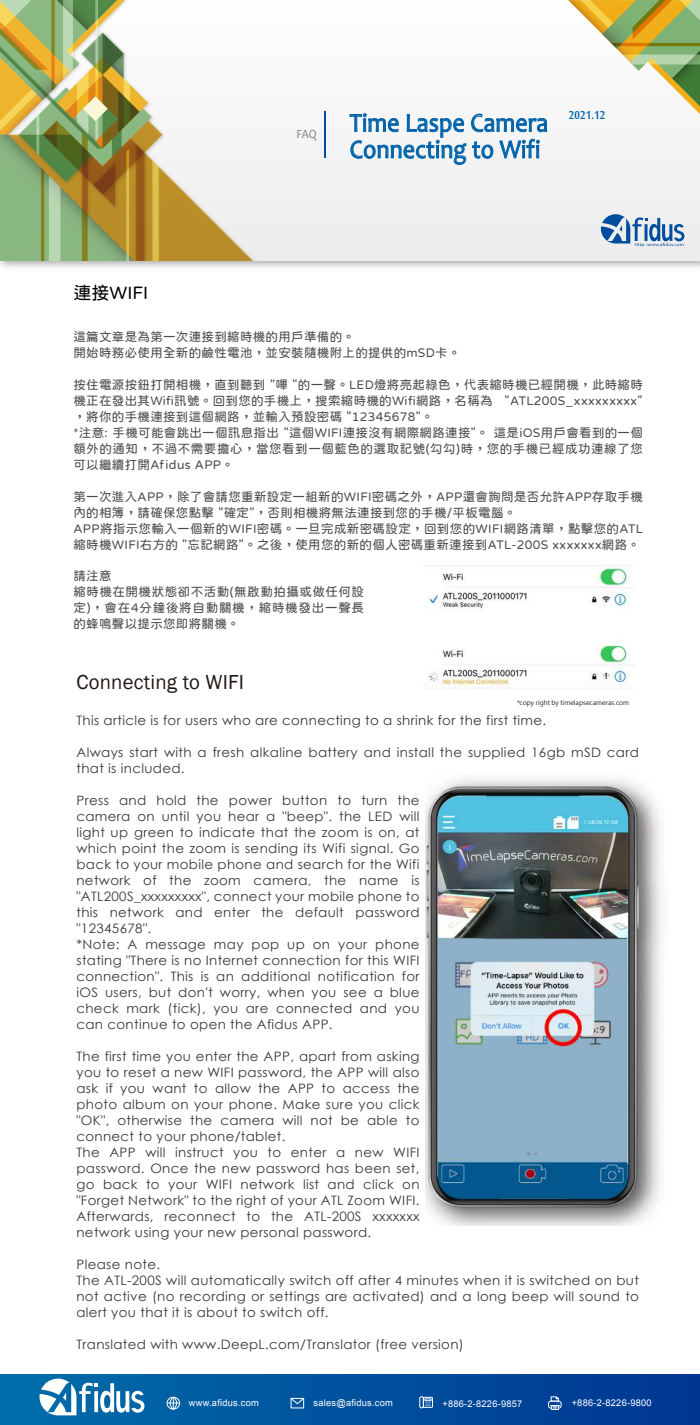
<style>
.page{position:relative;width:700px;height:1425px;background:#fff}
.page>*{position:absolute;margin:0;border:0;box-sizing:border-box;transform-origin:0 0}
.t1{font:26.4px/26.4px "Candara";letter-spacing:.01em;color:#0063aa;text-align:right;scale:.9 1}
.t2{font:20.8px "Franklin Gothic";letter-spacing:.01em;color:#231815}
.t3{font:18.1px "jf openhuninn 1.0";color:#000}
.t4{font:17.6px "Mool Boran";letter-spacing:.01em;color:#0063aa;scale:.9 1}
.t5{font:13px/16px "Century Gothic";letter-spacing:.025em;color:#373838}
.t6{font:12.5px/16px "jf openhuninn 1.0";letter-spacing:.025em;color:#4c4c4c}
.t7{font:12.5px/16px "jf openhuninn 1.0";letter-spacing:.045em;color:#4c4c4c}
.t8{font:9.3px "Arial";letter-spacing:.025em;color:#fff}
.t9{font:6.4px "Microsoft Jheng Hei UI Regular";color:#231815}
</style>
<div class="page">
<div style="left:0;top:0;width:700px;height:261px;background:#f4f4f4"></div>
<svg style="left:601px;top:214px;width:83px;height:33px"></svg>
<svg style="left:0;top:0;width:253px;height:261px"></svg>
<svg style="left:568px;top:0;width:132px;height:114px"></svg>
<svg style="left:349px;top:113px;width:198px;height:52px"></svg>
<hr style="left:324px;top:112px;width:1px;height:46px;background:#004da0">
<div style="left:0;top:1374px;width:700px;height:51px;background:linear-gradient(to right,#016faa,#003691)"></div>
<svg style="left:40px;top:1379px;width:104px;height:36px"></svg>
<div style="left:167px;top:1397px;width:13px;height:12px;border:1px solid #fff;border-radius:50%"></div>
<svg style="left:167px;top:1397px;width:12px;height:13px"></svg>
<svg style="left:290px;top:1397px;width:14px;height:8px"></svg>
<svg style="left:423px;top:1397px;width:10px;height:11px"></svg>
<div style="left:419px;top:1396px;width:5px;height:12px;border:1px solid #fff;border-radius:2px"></div>
<div style="left:551px;top:1405px;width:8px;height:5px;border:1px solid #fff"></div>
<svg style="left:548px;top:1396px;width:14px;height:13px"></svg>
<img style="left:424px;top:564px;width:210px;height:125px">
<img style="left:426px;top:778px;width:236px;height:448px">
<h3 class="t3" style="left:73px;top:281px;width:76px">連接WIFI</h3>
<h1 class="t1" style="left:296px;top:109px;width:281px"><sub>FAQ</sub> Time Laspe Camera<br>Connecting to Wifi</h1>
<h3 class="t4" style="left:569px;top:103px;width:42px">2021.12</h3>
<p class="t6" style="left:73px;top:329px;width:389px">這篇文章是為第一次連接到縮時機的用戶準備的。<br>開始時務必使用全新的鹼性電池，並安裝隨機附上的提供的mSD卡。</p>
<p class="t6" style="left:73px;top:377px;width:571px">按住電源按鈕打開相機，直到聽到 "嗶 "的一聲。LED燈將亮起綠色，代表縮時機已經開機，此時縮時機正在發出其Wifi訊號。回到您的手機上，搜索縮時機的Wifi網路，名稱為 "ATL200S_xxxxxxxxx"，將你的手機連接到這個網路，並輸入預設密碼 "12345678"。<br>*注意: 手機可能會跳出一個訊息指出 "這個WIFI連接沒有網際網路連接"。 這是iOS用戶會看到的一個額外的通知，不過不需要擔心，當您看到一個藍色的選取記號(勾勾)時，您的手機已經成功連線了您可以繼續打開Afidus APP。</p>
<p class="t6" style="left:73px;top:489px;width:571px">第一次進入APP，除了會請您重新設定一組新的WIFI密碼之外，APP還會詢問是否允許APP存取手機內的相簿，請確保您點擊 "確定"，否則相機將無法連接到您的手機/平板電腦。<br>APP將指示您輸入一個新的WIFI密碼。一旦完成新密碼設定，回到您的WIFI網路清單，點擊您的ATL縮時機WIFI右方的 "忘記網路"。之後，使用您的新的個人密碼重新連接到ATL-200S xxxxxxx網路。</p>
<p class="t7" style="left:73px;top:567px;width:292px">請注意<br>縮時機在開機狀態卻不活動(無啟動拍攝或做任何設定)，會在4分鐘後將自動關機，縮時機發出一聲長的蜂鳴聲以提示您即將關機。</p>
<h2 class="t2" style="left:76px;top:669px;width:169px">Connecting to WIFI</h2>
<p class="t5" style="left:76px;top:712px;width:471px">This article is for users who are connecting to a shrink for the first time.</p>
<p class="t5" style="left:76px;top:744px;width:564px">Always start with a fresh alkaline battery and install the supplied 16gb mSD card that is included.</p>
<p class="t5" style="left:76px;top:792px;width:345px">Press and hold the power button to turn the camera on until you hear a "beep". the LED will light up green to indicate that the zoom is on, at which point the zoom is sending its Wifi signal. Go back to your mobile phone and search for the Wifi network of the zoom camera, the name is "ATL200S_xxxxxxxxx", connect your mobile phone to this network and enter the default password "12345678".<br>*Note: A message may pop up on your phone stating "There is no Internet connection for this WIFI connection". This is an additional notification for iOS users, but don't worry, when you see a blue check mark (tick), you are connected and you can continue to open the Afidus APP.</p>
<p class="t5" style="left:76px;top:1048px;width:345px">The first time you enter the APP, apart from asking you to reset a new WIFI password, the APP will also ask if you want to allow the APP to access the photo album on your phone. Make sure you click "OK", otherwise the camera will not be able to connect to your phone/tablet.<br>The APP will instruct you to enter a new WIFI password. Once the new password has been set, go back to your WIFI network list and click on "Forget Network" to the right of your ATL Zoom WIFI.<br>Afterwards, reconnect to the ATL-200S xxxxxxx network using your new personal password.</p>
<p class="t5" style="left:76px;top:1256px;width:564px">Please note.<br>The ATL-200S will automatically switch off after 4 minutes when it is switched on but not active (no recording or settings are activated) and a long beep will sound to alert you that it is about to switch off.</p>
<p class="t5" style="left:76px;top:1336px;width:389px">Translated with www.DeepL.com/Translator (free version)</p>
<p class="t9" style="left:517px;top:698px;width:113px">*copy right by timelapsecameras.com</p>
<p class="t8" style="left:189px;top:1396px;width:72px">www.afidus.com</p>
<p class="t8" style="left:314px;top:1396px;width:81px">sales@afidus.com</p>
<p class="t8" style="left:442px;top:1397px;width:82px">+886-2-8226-9857</p>
<p class="t8" style="left:572px;top:1396px;width:82px">+886-2-8226-9800</p>
</div>
